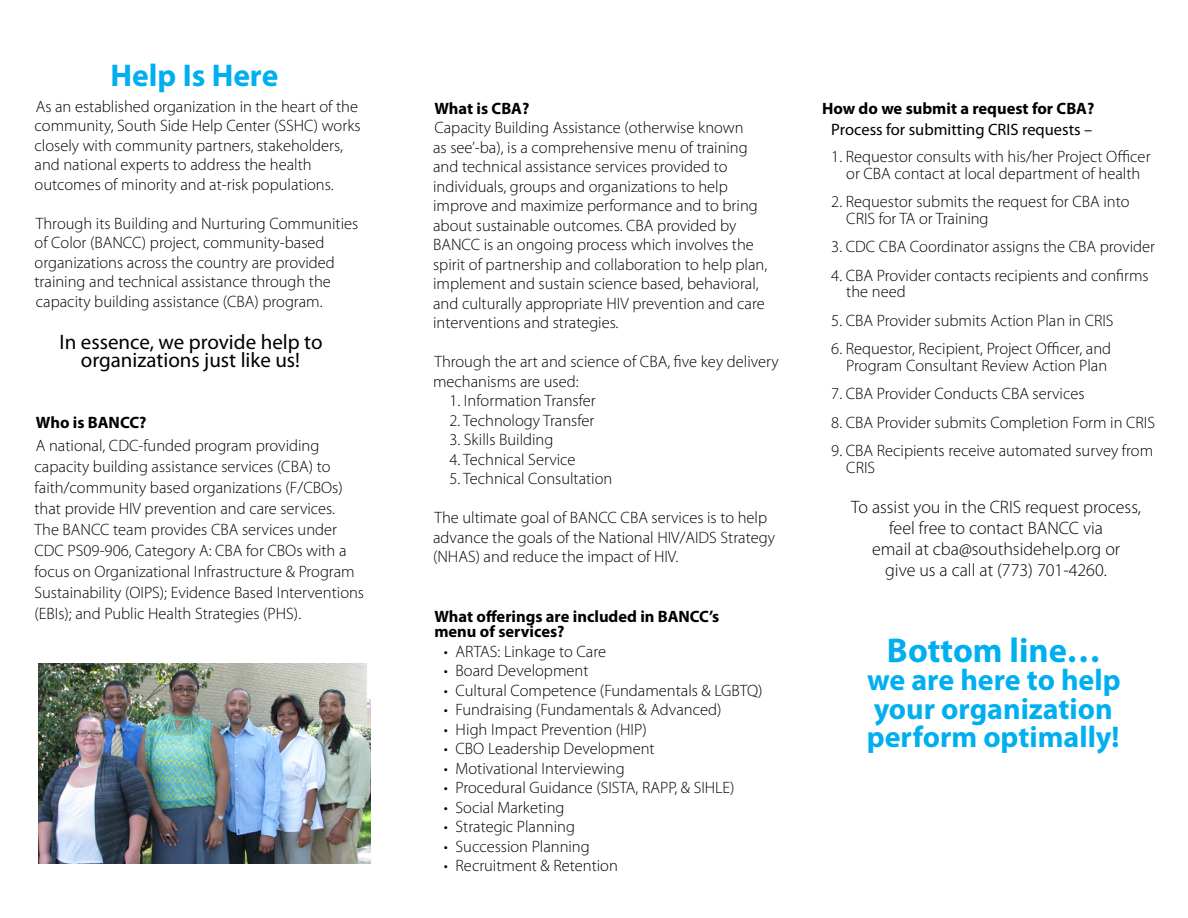
<style>
.page{position:relative;width:1188px;height:918px;background:#fff}
.page>*{position:absolute;margin:0;border:0;box-sizing:border-box;transform-origin:0 0}
.t1{font:700 34.5px "Myriad Pro";color:#00aff0}
.t2{font:700 31.5px "Myriad Pro";color:#00aff0}
.t3{font:700 30px/28.5px "Myriad Pro";color:#00aff0}
.t4{font:21px/18px "Myriad Pro";color:#000;text-align:center}
.t5{font:300 18px/21px "Myriad Pro";color:#000;text-align:center}
.t6{font:300 16.5px/19.5px "Myriad Pro";color:#000}
.t7{font:700 16.5px/15px "Myriad Pro";color:#000}
.t8{font:16.5px "Myriad Pro";color:#000}
</style>
<div class="page">
<img style="left:39px;top:663px;width:331px;height:201px">
<h2 class="t2" style="left:110px;top:55px;width:169px">Help Is Here</h2>
<p class="t6" style="left:35px;top:97px;width:328px">As an established organization in the heart of the community, South Side Help Center (SSHC) works closely with community partners, stakeholders, and national experts to address the health outcomes of minority and at-risk populations.</p>
<p class="t6" style="left:35px;top:214px;width:325px">Through its Building and Nurturing Communities of Color (BANCC) project, community-based organizations across the country are provided training and technical assistance through the capacity building assistance (CBA) program.</p>
<p class="t4" style="left:60px;top:333px;width:264px">In essence, we provide help to organizations just like us!</p>
<p class="t7" style="left:36px;top:415px;width:112px">Who is BANCC?</p>
<p class="t6" style="left:35px;top:435px;width:331px;line-height:21px">A national, CDC-funded program providing capacity building assistance services (CBA) to faith/community based organizations (F/CBOs) that provide HIV prevention and care services.<br>The BANCC team provides CBA services under CDC PS09-906, Category A: CBA for CBOs with a focus on Organizational Infrastructure &amp; Program Sustainability (OIPS); Evidence Based Interventions (EBIs); and Public Health Strategies (PHS).</p>
<p class="t7" style="left:434px;top:100px;width:97px">What is CBA?</p>
<p class="t6" style="left:433px;top:118px;width:336px">Capacity Building Assistance (otherwise known<br>as see’-ba), is a comprehensive menu of training and technical assistance services provided to individuals, groups and organizations to help improve and maximize performance and to bring about sustainable outcomes. CBA provided by BANCC is an ongoing process which involves the spirit of partnership and collaboration to help plan, implement and sustain science based, behavioral, and culturally appropriate HIV prevention and care interventions and strategies.</p>
<p class="t6" style="left:433px;top:352px;width:347px">Through the art and science of CBA, five key delivery mechanisms are used:</p>
<p class="t6" style="left:449px;top:391px;width:148px">1. Information Transfer</p>
<p class="t6" style="left:449px;top:410px;width:147px">2. Technology Transfer</p>
<p class="t6" style="left:449px;top:430px;width:106px">3. Skills Building</p>
<p class="t6" style="left:449px;top:449px;width:128px">4. Technical Service</p>
<p class="t6" style="left:449px;top:469px;width:164px">5. Technical Consultation</p>
<p class="t6" style="left:433px;top:508px;width:343px">The ultimate goal of BANCC CBA services is to help advance the goals of the National HIV/AIDS Strategy (NHAS) and reduce the impact of HIV.</p>
<p class="t7" style="left:434px;top:609px;width:286px">What offerings are included in BANCC’s menu of services?</p>
<p class="t6" style="left:444px;top:641px;width:164px">• ARTAS: Linkage to Care</p>
<p class="t6" style="left:444px;top:661px;width:146px">• Board Development</p>
<p class="t6" style="left:444px;top:680px;width:320px">• Cultural Competence (Fundamentals &amp; LGBTQ)</p>
<p class="t6" style="left:444px;top:700px;width:279px">• Fundraising (Fundamentals &amp; Advanced)</p>
<p class="t6" style="left:444px;top:719px;width:204px">• High Impact Prevention (HIP)</p>
<p class="t6" style="left:444px;top:739px;width:212px">• CBO Leadership Development</p>
<p class="t6" style="left:444px;top:758px;width:182px">• Motivational Interviewing</p>
<p class="t6" style="left:444px;top:778px;width:292px">• Procedural Guidance (SISTA, RAPP, &amp; SIHLE)</p>
<p class="t6" style="left:444px;top:797px;width:122px">• Social Marketing</p>
<p class="t6" style="left:444px;top:817px;width:133px">• Strategic Planning</p>
<p class="t6" style="left:444px;top:836px;width:148px">• Succession Planning</p>
<p class="t6" style="left:444px;top:856px;width:176px">• Recruitment &amp; Retention</p>
<p class="t7" style="left:822px;top:101px;width:274px">How do we submit a request for CBA?</p>
<p class="t8" style="left:831px;top:120px;width:263px">Process for submitting CRIS requests –</p>
<p class="t6" style="left:831px;top:149px;width:321px;line-height:16.5px;text-align:center">1. Requestor consults with his/her Project Officer or CBA contact at local department of health</p>
<p class="t6" style="left:846px;top:194px;width:285px;line-height:16.5px;text-indent:-15px">2. Requestor submits the request for CBA into<br>CRIS for TA or Training</p>
<p class="t6" style="left:831px;top:237px;width:325px">3. CDC CBA Coordinator assigns the CBA provider</p>
<p class="t6" style="left:846px;top:267px;width:304px;line-height:16.5px;text-indent:-15px">4. CBA Provider contacts recipients and confirms the need</p>
<p class="t6" style="left:831px;top:310px;width:284px">5. CBA Provider submits Action Plan in CRIS</p>
<p class="t6" style="left:831px;top:340px;width:281px;line-height:16.5px;text-align:right">6. Requestor, Recipient, Project Officer, and<br>Program Consultant Review Action Plan</p>
<p class="t6" style="left:831px;top:384px;width:255px">7. CBA Provider Conducts CBA services</p>
<p class="t6" style="left:831px;top:412px;width:325px">8. CBA Provider submits Completion Form in CRIS</p>
<p class="t6" style="left:846px;top:442px;width:308px;line-height:16.5px;text-indent:-15px">9. CBA Recipients receive automated survey from<br>CRIS</p>
<p class="t5" style="left:851px;top:497px;width:291px">To assist you in the CRIS request process, feel free to contact BANCC via<br>email at cba@southsidehelp.org or<br>give us a call at (773) 701-4260.</p>
<h1 class="t1" style="left:887px;top:628px;width:215px">Bottom line…</h1>
<h3 class="t3" style="left:867px;top:665px;width:255px">we are here to help your organization perform optimally!</h3>
</div>
